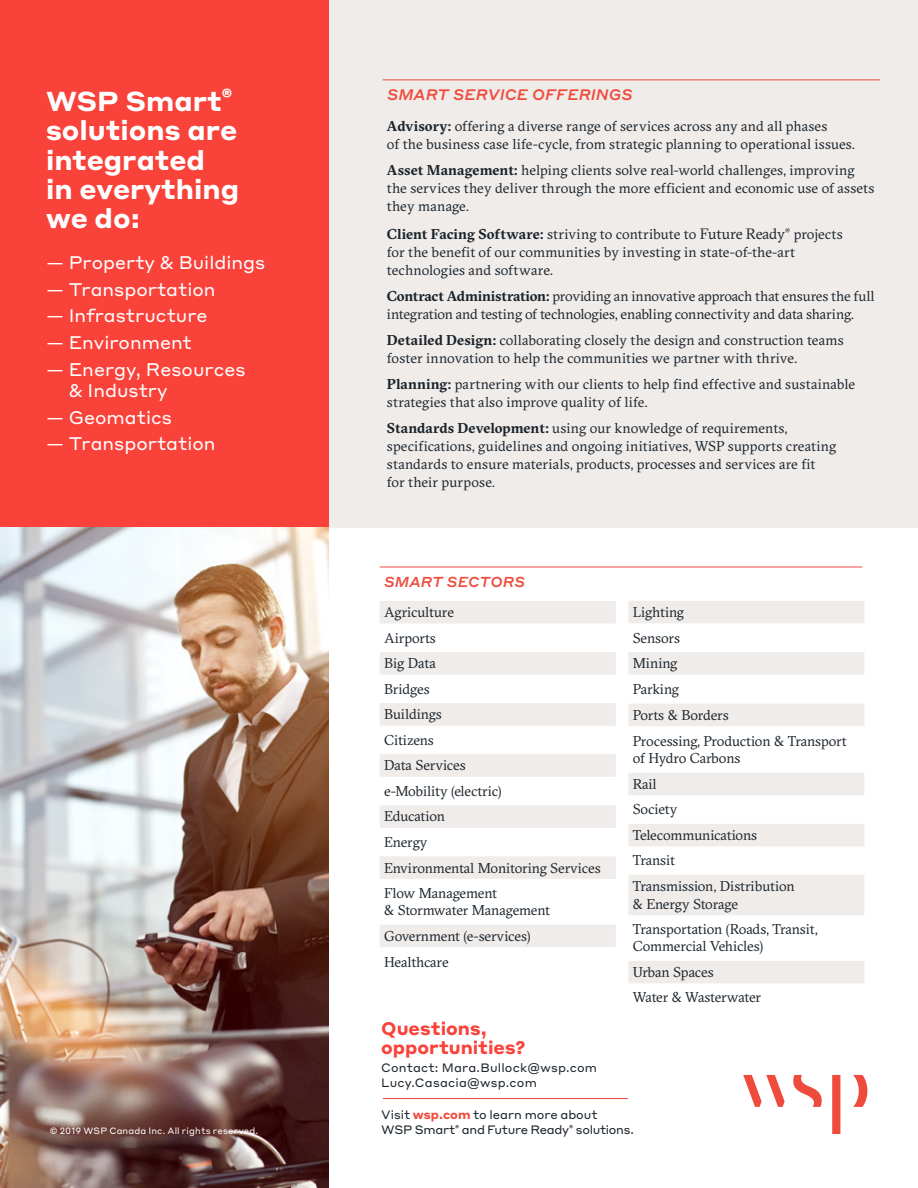
<style>
.page{position:relative;width:918px;height:1188px;background:#fff}
.page>*{position:absolute;margin:0;border:0;box-sizing:border-box;transform-origin:0 0}
.t1{font:700 27px/29.4px "Styrene A";color:#fff}
.t2{font:18px/21.8px "Styrene A";color:#fff}
.Body_Text{font:700 18px/19.2px "Styrene A";color:#f9423a}
.Backpage_subtitle_2{font:italic 500 15px "Styrene A";letter-spacing:.01em;color:#ef4b3d}
.Body_Text-2{font:14.25px/18px "GT Sectra";letter-spacing:.005em;color:#1b242b}
.Backpage_specialties{font:14.25px/17.2px "GT Sectra";letter-spacing:-.01em;color:#1b242b}
.Back_page_specialtie{font:14.25px/17.7px "GT Sectra";letter-spacing:-.005em;color:#1b242b}
.Backpage_subtitle_2-2{font:italic 500 14.25px "Styrene A";letter-spacing:.01em;color:#ef4b3d}
.Body_Text-3{font:12px/15px "Styrene A";letter-spacing:-.02em;color:#1b242b}
.Body_Text-4{font:12px "Styrene A";letter-spacing:.015em;color:#1e252b}
.Body_Text-5{font:9px "Styrene A";letter-spacing:.015em;color:#fff}
.s1{font-weight:700}
.s2{font-size:15px}
.s3{font-weight:700;color:#ef4b3d}
</style>
<div class="page">
<div style="left:299px;top:0;width:619px;height:527px;background:#efecea"></div>
<svg style="left:853px;top:1075px;width:14px;height:32px"></svg>
<svg style="left:743px;top:1075px;width:42px;height:32px"></svg>
<svg style="left:832px;top:1075px;width:8px;height:59px"></svg>
<svg style="left:793px;top:1075px;width:29px;height:32px"></svg>
<hr style="left:380px;top:567px;width:482px;height:1px;background:#ef4b3d">
<div style="left:380px;top:601px;width:236px;height:22px;background:#efecea"></div>
<div style="left:380px;top:652px;width:236px;height:23px;background:#efecea"></div>
<div style="left:380px;top:703px;width:236px;height:23px;background:#efecea"></div>
<div style="left:380px;top:754px;width:236px;height:23px;background:#efecea"></div>
<div style="left:380px;top:805px;width:236px;height:23px;background:#efecea"></div>
<div style="left:380px;top:856px;width:236px;height:23px;background:#efecea"></div>
<div style="left:380px;top:925px;width:236px;height:22px;background:#efecea"></div>
<div style="left:628px;top:601px;width:236px;height:22px;background:#efecea"></div>
<div style="left:628px;top:652px;width:236px;height:23px;background:#efecea"></div>
<div style="left:628px;top:704px;width:236px;height:22px;background:#efecea"></div>
<div style="left:628px;top:773px;width:236px;height:22px;background:#efecea"></div>
<div style="left:628px;top:824px;width:236px;height:22px;background:#efecea"></div>
<div style="left:628px;top:875px;width:236px;height:40px;background:#efecea"></div>
<div style="left:628px;top:961px;width:236px;height:22px;background:#efecea"></div>
<div style="left:0;top:0;width:328px;height:682px;background:#f9423a"></div>
<img style="left:0;top:527px;width:328px;height:661px">
<hr style="left:383px;top:1098px;width:245px;height:1px;background:#f9423a">
<hr style="left:383px;top:79px;width:497px;height:1px;background:#ef4b3d">
<p class="t1" style="left:46px;top:84px;width:195px">WSP Smart<sup>® </sup>solutions are integrated<br>in everything we do:</p>
<p class="t2" style="left:46px;top:251px;width:221px">— Property &amp; Buildings</p>
<p class="t2" style="left:46px;top:277px;width:171px">— Transportation</p>
<p class="t2" style="left:46px;top:304px;width:163px">— Infrastructure</p>
<p class="t2" style="left:46px;top:330px;width:147px">— Environment</p>
<p class="t2" style="left:69px;top:357px;width:178px;text-indent:-23px">— Energy, Resources &amp; Industry</p>
<p class="t2" style="left:46px;top:405px;width:127px">— Geomatics</p>
<p class="t2" style="left:46px;top:432px;width:171px">— Transportation</p>
<p class="Body_Text-5" style="left:50px;top:1123px;width:210px">© 2019 WSP Canada Inc. All rights reserved.</p>
<p class="Backpage_subtitle_2" style="left:387px;top:82px;width:247px">SMART SERVICE OFFERINGS</p>
<p class="Body_Text-2" style="left:387px;top:118px;width:470px"><span class="s1">Advisory:</span> offering a diverse range of services across any and all phases<br>of the business case life-cycle, from strategic planning to operational issues.</p>
<p class="Body_Text-2" style="left:387px;top:162px;width:489px"><span class="s1">Asset Management:</span> helping clients solve real-world challenges, improving the services they deliver through the more efficient and economic use of assets they manage.</p>
<p class="Body_Text-2" style="left:387px;top:225px;width:457px"><span class="s1">Client Facing Software:</span> striving to contribute to <span class="s2">Future Ready</span><sup>®</sup> projects for the benefit of our communities by investing in state-of-the-art technologies and software.</p>
<p class="Body_Text-2" style="left:387px;top:287px;width:489px"><span class="s1">Contract Administration:</span> providing an innovative approach that ensures the full integration and testing of technologies, enabling connectivity and data sharing.</p>
<p class="Body_Text-2" style="left:387px;top:332px;width:458px"><span class="s1">Detailed Design:</span> collaborating closely the design and construction teams foster innovation to help the communities we partner with thrive.</p>
<p class="Body_Text-2" style="left:387px;top:376px;width:470px"><span class="s1">Planning:</span> partnering with our clients to help find effective and sustainable strategies that also improve quality of life.</p>
<p class="Body_Text-2" style="left:387px;top:420px;width:451px"><span class="s1">Standards Development:</span> using our knowledge of requirements, specifications, guidelines and ongoing initiatives, WSP supports creating standards to ensure materials, products, processes and services are fit for their purpose.</p>
<p class="Backpage_subtitle_2-2" style="left:384px;top:570px;width:142px">SMART SECTORS</p>
<p class="Back_page_specialtie" style="left:384px;top:604px;width:71px">Agriculture</p>
<p class="Backpage_specialties" style="left:384px;top:629px;width:53px">Airports</p>
<p class="Back_page_specialtie" style="left:384px;top:655px;width:53px">Big Data</p>
<p class="Backpage_specialties" style="left:384px;top:680px;width:47px">Bridges</p>
<p class="Back_page_specialtie" style="left:384px;top:706px;width:59px">Buildings</p>
<p class="Backpage_specialties" style="left:384px;top:732px;width:51px">Citizens</p>
<p class="Back_page_specialtie" style="left:384px;top:757px;width:83px">Data Services</p>
<p class="Backpage_specialties" style="left:384px;top:783px;width:119px">e-Mobility (electric)</p>
<p class="Back_page_specialtie" style="left:384px;top:808px;width:62px">Education</p>
<p class="Backpage_specialties" style="left:384px;top:834px;width:45px">Energy</p>
<p class="Back_page_specialtie" style="left:384px;top:859px;width:218px">Environmental Monitoring Services</p>
<p class="Backpage_specialties" style="left:384px;top:885px;width:168px">Flow Management<br>&amp; Stormwater Management</p>
<p class="Back_page_specialtie" style="left:384px;top:928px;width:148px">Government (e-services)</p>
<p class="Backpage_specialties" style="left:384px;top:953px;width:66px">Healthcare</p>
<p class="Back_page_specialtie" style="left:633px;top:604px;width:53px">Lighting</p>
<p class="Backpage_specialties" style="left:633px;top:630px;width:49px">Sensors</p>
<p class="Back_page_specialtie" style="left:633px;top:655px;width:46px">Mining</p>
<p class="Backpage_specialties" style="left:633px;top:681px;width:48px">Parking</p>
<p class="Back_page_specialtie" style="left:633px;top:707px;width:98px">Ports &amp; Borders</p>
<p class="Backpage_specialties" style="left:633px;top:732px;width:215px;line-height:17.7px">Processing, Production &amp; Transport of Hydro Carbons</p>
<p class="Back_page_specialtie" style="left:633px;top:776px;width:25px">Rail</p>
<p class="Backpage_specialties" style="left:633px;top:801px;width:46px">Society</p>
<p class="Back_page_specialtie" style="left:633px;top:827px;width:126px">Telecommunications</p>
<p class="Backpage_specialties" style="left:633px;top:852px;width:44px">Transit</p>
<p class="Back_page_specialtie" style="left:633px;top:878px;width:164px">Transmission, Distribution &amp; Energy Storage</p>
<p class="Backpage_specialties" style="left:633px;top:921px;width:186px">Transportation (Roads, Transit,<br>Commercial Vehicles)</p>
<p class="Back_page_specialtie" style="left:633px;top:964px;width:83px">Urban Spaces</p>
<p class="Backpage_specialties" style="left:633px;top:989px;width:130px">Water &amp; Wasterwater</p>
<p class="Body_Text" style="left:381px;top:1017px;width:146px">Questions, opportunities?</p>
<p class="Body_Text-4" style="left:381px;top:1058px;width:218px">Contact: Mara.Bullock@wsp.com</p>
<p class="Body_Text-4" style="left:381px;top:1073px;width:157px">Lucy.Casacia@wsp.com</p>
<p class="Body_Text-3" style="left:381px;top:1106px;width:254px">Visit <span class="s3">wsp.com</span> to learn more about<br>WSP Smart<sup>®</sup> and Future Ready<sup>®</sup> solutions.</p>
</div>
